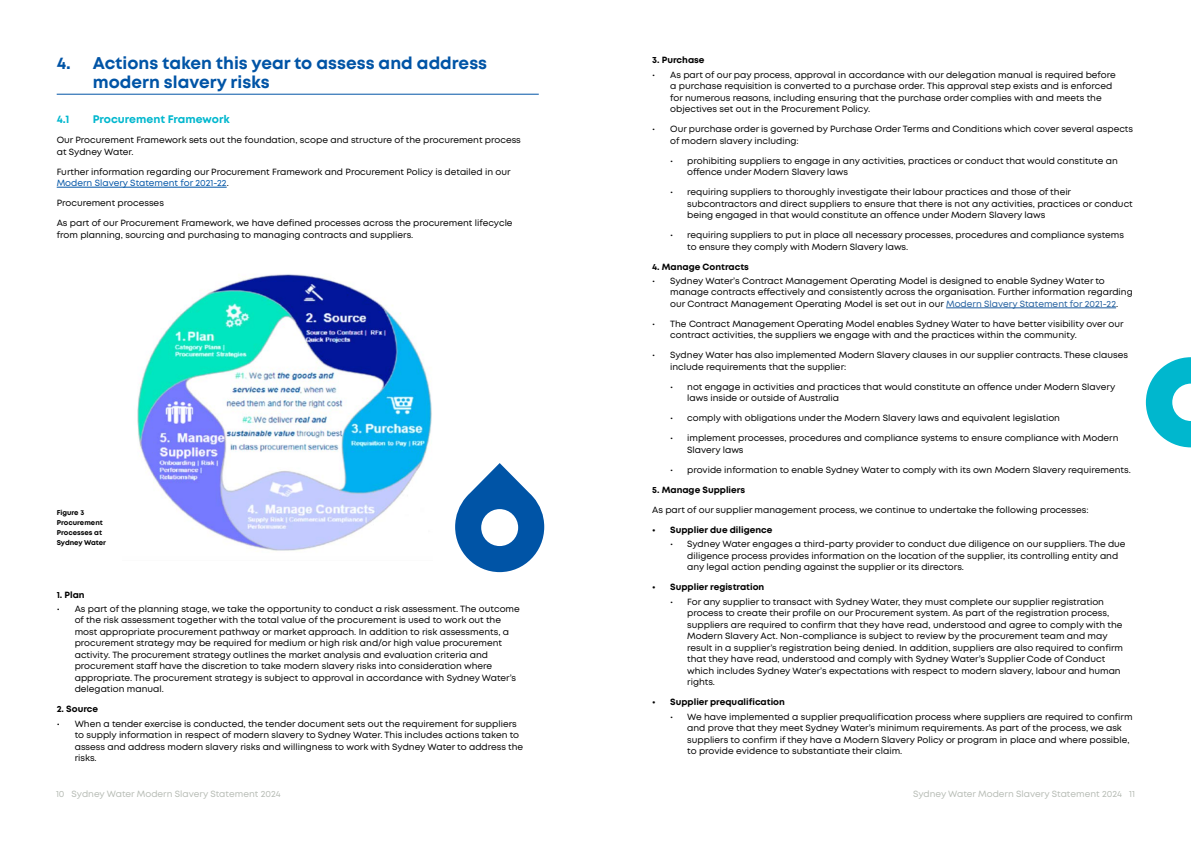
<style>
.page{position:relative;width:1191px;height:842px;background:#fff}
.page>*{position:absolute;margin:0;border:0;box-sizing:border-box;transform-origin:0 0}
.Section_heading{font:700 17px/19px "Mont";color:#0054a6}
.Subheading{font:700 11px "Mont";color:#00b7ce}
.Body_copy{font:9px/11.5px "Mont";color:#000}
.Body_copy-2{font:700 9px "Mont";color:#000}
.t1{font:9px "Mont";color:#b7bcb5}
.t2{font:700 7px/10px "Mont";color:#000}
.s1{color:#0054a6}
.s2{color:#215e9e}
</style>
<div class="page">
<hr style="left:57px;top:94px;width:482px;height:1px;background:#0054a6">
<hr style="left:57px;top:187px;width:170px;height:1px;background:#0054a6">
<svg style="left:455px;top:463px;width:89px;height:109px"></svg>
<svg style="left:1145px;top:357px;width:46px;height:90px"></svg>
<img style="left:137px;top:274px;width:295px;height:277px">
<hr style="left:946px;top:308px;width:170px;height:1px;background:#215e9e">
<p class="Section_heading" style="left:93px;top:54px;width:396px;text-indent:-36px">4. Actions taken this year to assess and address modern slavery risks</p>
<p class="Subheading" style="left:57px;top:112px;width:14px">4.1</p>
<p class="Subheading" style="left:93px;top:112px;width:139px">Procurement Framework</p>
<p class="Body_copy" style="left:57px;top:134px;width:466px">Our Procurement Framework sets out the foundation, scope and structure of the procurement process at Sydney Water.</p>
<p class="Body_copy" style="left:57px;top:166px;width:455px">Further information regarding our Procurement Framework and Procurement Policy is detailed in our<br><span class="s1">Modern Slavery Statement for 2021-22</span>.</p>
<p class="Body_copy" style="left:57px;top:197px;width:109px">Procurement processes</p>
<p class="Body_copy" style="left:57px;top:217px;width:457px">As part of our Procurement Framework, we have defined processes across the procurement lifecycle from planning, sourcing and purchasing to managing contracts and suppliers.</p>
<p class="t2" style="left:57px;top:507px;width:51px">Figure 3<br>Procurement<br>Processes at<br>Sydney Water</p>
<p class="Body_copy-2" style="left:57px;top:589px;width:30px">1. Plan</p>
<p class="Body_copy" style="left:75px;top:603px;width:446px;text-indent:-18px">• As part of the planning stage, we take the opportunity to conduct a risk assessment. The outcome of the risk assessment together with the total value of the procurement is used to work out the most appropriate procurement pathway or market approach. In addition to risk assessments, a procurement strategy may be required for medium or high risk and/or high value procurement activity. The procurement strategy outlines the market analysis and evaluation criteria and procurement staff have the discretion to take modern slavery risks into consideration where appropriate. The procurement strategy is subject to approval in accordance with Sydney Water’s delegation manual.</p>
<p class="Body_copy-2" style="left:57px;top:703px;width:43px">2. Source</p>
<p class="Body_copy" style="left:75px;top:718px;width:450px;text-indent:-18px">• When a tender exercise is conducted, the tender document sets out the requirement for suppliers to supply information in respect of modern slavery to Sydney Water. This includes actions taken to assess and address modern slavery risks and willingness to work with Sydney Water to address the risks.</p>
<p class="Body_copy-2" style="left:652px;top:54px;width:54px">3. Purchase</p>
<p class="Body_copy" style="left:670px;top:69px;width:447px;text-indent:-18px">• As part of our pay process, approval in accordance with our delegation manual is required before a purchase requisition is converted to a purchase order. This approval step exists and is enforced for numerous reasons, including ensuring that the purchase order complies with and meets the objectives set out in the Procurement Policy.</p>
<p class="Body_copy" style="left:670px;top:123px;width:464px;text-indent:-18px">• Our purchase order is governed by Purchase Order Terms and Conditions which cover several aspects of modern slavery including:</p>
<p class="Body_copy" style="left:687px;top:155px;width:432px;text-indent:-17px">• prohibiting suppliers to engage in any activities, practices or conduct that would constitute an offence under Modern Slavery laws</p>
<p class="Body_copy" style="left:687px;top:186px;width:447px;text-indent:-17px">• requiring suppliers to thoroughly investigate their labour practices and those of their subcontractors and direct suppliers to ensure that there is not any activities, practices or conduct being engaged in that would constitute an offence under Modern Slavery laws</p>
<p class="Body_copy" style="left:687px;top:229px;width:438px;text-indent:-17px">• requiring suppliers to put in place all necessary processes, procedures and compliance systems to ensure they comply with Modern Slavery laws.</p>
<p class="Body_copy-2" style="left:652px;top:261px;width:98px">4. Manage Contracts</p>
<p class="Body_copy" style="left:670px;top:275px;width:464px;text-indent:-18px">• Sydney Water’s Contract Management Operating Model is designed to enable Sydney Water to manage contracts effectively and consistently across the organisation. Further information regarding our Contract Management Operating Model is set out in our <span class="s2">Modern Slavery Statement for 2021-22</span>.</p>
<p class="Body_copy" style="left:670px;top:318px;width:455px;text-indent:-18px">• The Contract Management Operating Model enables Sydney Water to have better visibility over our contract activities, the suppliers we engage with and the practices within the community.</p>
<p class="Body_copy" style="left:670px;top:350px;width:459px;text-indent:-18px">• Sydney Water has also implemented Modern Slavery clauses in our supplier contracts. These clauses include requirements that the supplier:</p>
<p class="Body_copy" style="left:687px;top:381px;width:429px;text-indent:-17px">• not engage in activities and practices that would constitute an offence under Modern Slavery laws inside or outside of Australia</p>
<p class="Body_copy" style="left:670px;top:413px;width:391px">• comply with obligations under the Modern Slavery laws and equivalent legislation</p>
<p class="Body_copy" style="left:687px;top:433px;width:433px;text-indent:-17px">• implement processes, procedures and compliance systems to ensure compliance with Modern<br>Slavery laws</p>
<p class="Body_copy" style="left:670px;top:464px;width:462px">• provide information to enable Sydney Water to comply with its own Modern Slavery requirements.</p>
<p class="Body_copy-2" style="left:652px;top:484px;width:94px">5. Manage Suppliers</p>
<p class="Body_copy" style="left:652px;top:504px;width:438px">As part of our supplier management process, we continue to undertake the following processes:</p>
<p class="Body_copy-2" style="left:652px;top:524px;width:122px">• Supplier due diligence</p>
<p class="Body_copy" style="left:687px;top:538px;width:440px;text-indent:-17px">• Sydney Water engages a third-party provider to conduct due diligence on our suppliers. The due diligence process provides information on the location of the supplier, its controlling entity and any legal action pending against the supplier or its directors.</p>
<p class="Body_copy-2" style="left:652px;top:581px;width:114px">• Supplier registration</p>
<p class="Body_copy" style="left:687px;top:596px;width:437px;text-indent:-17px">• For any supplier to transact with Sydney Water, they must complete our supplier registration process to create their profile on our Procurement system. As part of the registration process, suppliers are required to confirm that they have read, understood and agree to comply with the Modern Slavery Act. Non-compliance is subject to review by the procurement team and may result in a supplier’s registration being denied. In addition, suppliers are also required to confirm that they have read, understood and comply with Sydney Water’s Supplier Code of Conduct which includes Sydney Water’s expectations with respect to modern slavery, labour and human rights.</p>
<p class="Body_copy-2" style="left:652px;top:696px;width:134px">• Supplier prequalification</p>
<p class="Body_copy" style="left:687px;top:711px;width:447px;text-indent:-17px">• We have implemented a supplier prequalification process where suppliers are required to confirm and prove that they meet Sydney Water’s minimum requirements. As part of the process, we ask suppliers to confirm if they have a Modern Slavery Policy or program in place and where possible, to provide evidence to substantiate their claim.</p>
<p class="t1" style="left:56px;top:788px;width:226px">10 Sydney Water Modern Slavery Statement 2024</p>
<p class="t1" style="left:913px;top:788px;width:223px">Sydney Water Modern Slavery Statement 2024 11</p>
</div>
